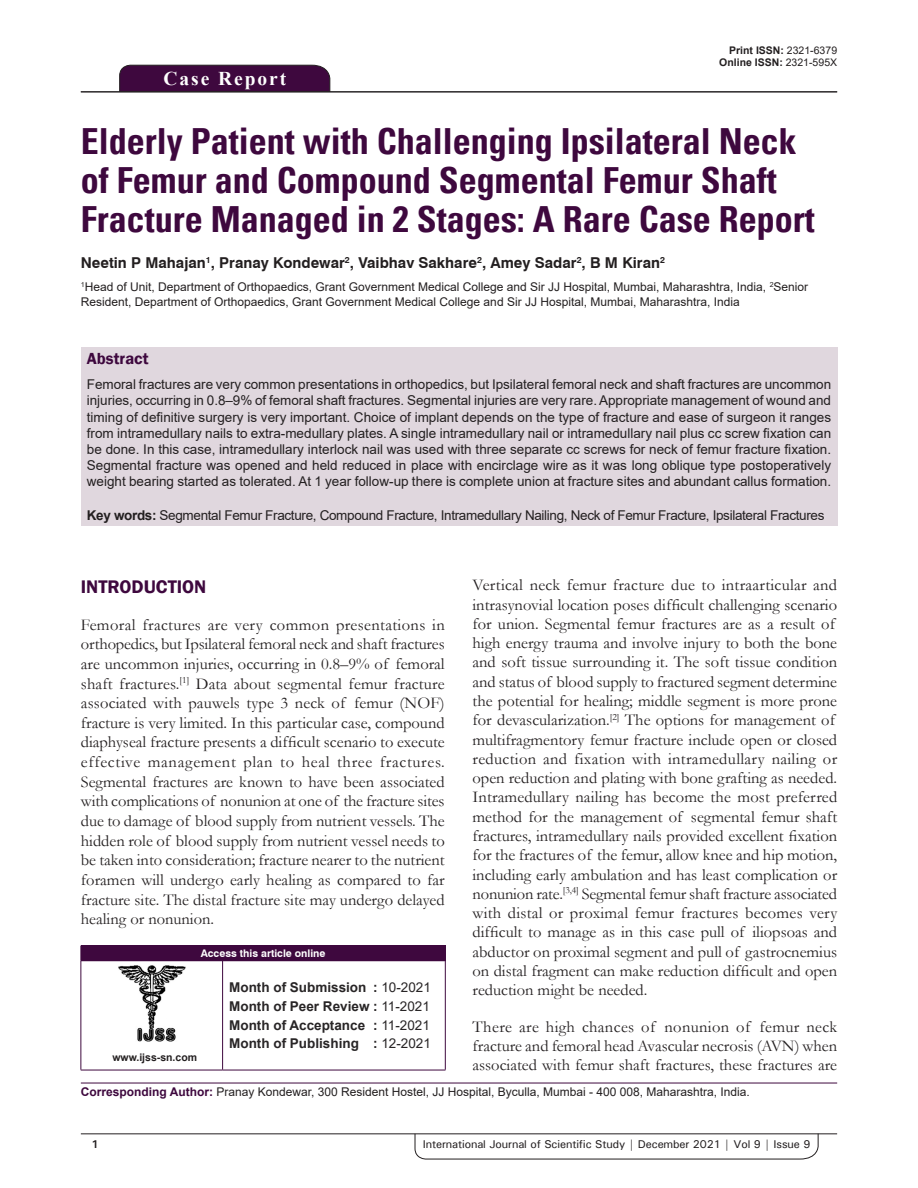
<style>
.page{position:relative;width:918px;height:1188px;background:#fff}
.page>*{position:absolute;margin:0;border:0;box-sizing:border-box;transform-origin:0 0}
.AT{font:700 condensed 36px/39px "Univers";color:#3e083e}
.AH{font:700 19.5px "Times New Roman";letter-spacing:.1em;color:#fff}
.t1{font:600 18.75px "Franklin Gothic";color:#3e083e}
.TX{font:16.5px/19.4px "Garamond";color:#231f20;text-align:justify}
.ABSH{font:600 16.5px "Franklin Gothic";color:#3e083e}
.AU{font:700 15px "Swiss 721 BT";color:#231f20}
.ABS{font:13.5px/16.2px "Arial";color:#231f20;text-align:justify}
.KWD{font:13.5px "Arial";letter-spacing:-.025em;color:#231f20}
.HIS{font:700 13.5px/18.8px "Arial";color:#282526;text-align:justify}
.AFF{font:12px/14.4px "Arial";color:#231f20}
.ADD{font:12px "Arial";color:#231f20}
.RF{font:500 11.25px "Univers";letter-spacing:-.01em;color:#231f20}
.t2{font:700 11.25px "Univers";color:#231f20}
.DOI{font:700 10.5px "Arial";color:#231f20}
.AAO{font:700 10.5px "Swiss 721 BT";color:#fff}
.Web{font:700 10.5px "Arial";color:#231f20}
.s1{font-weight:400}
.s2{font-weight:700}
.s3{font-weight:700;color:#3e083e}
</style>
<div class="page">
<svg style="left:415px;top:1133px;width:404px;height:26px"></svg>
<hr style="left:81px;top:1134px;width:756px;height:1px;background:#231f20">
<div style="left:119px;top:65px;width:211px;height:26px;background:#3e083e"></div>
<hr style="left:81px;top:91px;width:756px;height:1px;background:#231f20">
<div style="left:81px;top:347px;width:756px;height:179px;background:#e0d7de"></div>
<div style="left:81px;top:946px;width:364px;height:15px;background:#3e083e"></div>
<svg style="left:445px;top:946px;width:1px;height:14px"></svg>
<hr style="left:81px;top:961px;width:1px;height:109px;background:#3e083e">
<hr style="left:223px;top:960px;width:223px;height:1px;background:#3e083e">
<hr style="left:222px;top:961px;width:1px;height:109px;background:#3e083e">
<hr style="left:445px;top:961px;width:1px;height:109px;background:#3e083e">
<hr style="left:223px;top:1070px;width:223px;height:1px;background:#3e083e">
<hr style="left:81px;top:1070px;width:142px;height:1px;background:#3e083e">
<img style="left:118px;top:965px;width:68px;height:76px">
<hr style="left:81px;top:1083px;width:756px;height:1px;background:#3e083e">
<p class="AH" style="left:163px;top:64px;width:124px">Case Report</p>
<p class="DOI" style="left:729px;top:42px;width:109px">Print ISSN: <span class="s1">2321-6379</span></p>
<p class="DOI" style="left:719px;top:55px;width:119px">Online ISSN: <span class="s1">2321-595X</span></p>
<p class="AT" style="left:81px;top:122px;width:735px">Elderly Patient with Challenging Ipsilateral Neck of Femur and Compound Segmental Femur Shaft<br>Fracture Managed in 2 Stages: A Rare Case Report</p>
<p class="AU" style="left:81px;top:254px;width:586px">Neetin P Mahajan<sup>1</sup>, Pranay Kondewar<sup>2</sup>, Vaibhav Sakhare<sup>2</sup>, Amey Sadar<sup>2</sup>, B M Kiran<sup>2</sup></p>
<p class="AFF" style="left:81px;top:280px;width:729px"><sup>1</sup>Head of Unit, Department of Orthopaedics, Grant Government Medical College and Sir JJ Hospital, Mumbai, Maharashtra, India, <sup>2</sup>Senior<br>Resident, Department of Orthopaedics, Grant Government Medical College and Sir JJ Hospital, Mumbai, Maharashtra, India</p>
<p class="ABSH" style="left:87px;top:349px;width:63px">Abstract</p>
<p class="ABS" style="left:87px;top:376px;width:746px">Femoral fractures are very common presentations in orthopedics, but Ipsilateral femoral neck and shaft fractures are uncommon injuries, occurring in 0.8–9% of femoral shaft fractures. Segmental injuries are very rare. Appropriate management of wound and timing of definitive surgery is very important. Choice of implant depends on the type of fracture and ease of surgeon it ranges from intramedullary nails to extra-medullary plates. A single intramedullary nail or intramedullary nail plus cc screw fixation can be done. In this case, intramedullary interlock nail was used with three separate cc screws for neck of femur fracture fixation.<br>Segmental fracture was opened and held reduced in place with encirclage wire as it was long oblique type postoperatively weight bearing started as tolerated. At 1 year follow-up there is complete union at fracture sites and abundant callus formation.</p>
<p class="KWD" style="left:87px;top:505px;width:739px"><span class="s2">Key words:</span> Segmental Femur Fracture, Compound Fracture, Intramedullary Nailing, Neck of Femur Fracture, Ipsilateral Fractures</p>
<p class="TX" style="left:473px;top:575px;width:366px;text-align:left">Vertical neck femur fracture due to intraarticular and intrasynovial location poses difficult challenging scenario for union. Segmental femur fractures are as a result of high energy trauma and involve injury to both the bone and soft tissue surrounding it. The soft tissue condition and status of blood supply to fractured segment determine the potential for healing; middle segment is more prone for devascularization.<sup>[2]</sup> The options for management of multifragmentory femur fracture include open or closed reduction and fixation with intramedullary nailing or open reduction and plating with bone grafting as needed.<br>Intramedullary nailing has become the most preferred method for the management of segmental femur shaft fractures, intramedullary nails provided excellent fixation for the fractures of the femur, allow knee and hip motion, including early ambulation and has least complication or nonunion rate.<sup>[3,4]</sup> Segmental femur shaft fracture associated with distal or proximal femur fractures becomes very difficult to manage as in this case pull of iliopsoas and abductor on proximal segment and pull of gastrocnemius on distal fragment can make reduction difficult and open reduction might be needed.</p>
<p class="TX" style="left:473px;top:1017px;width:366px">There are high chances of nonunion of femur neck fracture and femoral head Avascular necrosis (AVN) when associated with femur shaft fractures, these fractures are</p>
<h1 class="t1" style="left:81px;top:575px;width:127px">INTRODUCTION</h1>
<p class="TX" style="left:81px;top:614px;width:365px">Femoral fractures are very common presentations in orthopedics, but Ipsilateral femoral neck and shaft fractures are uncommon injuries, occurring in 0.8–9% of femoral shaft fractures.<sup>[1]</sup> Data about segmental femur fracture associated with pauwels type 3 neck of femur (NOF) fracture is very limited. In this particular case, compound diaphyseal fracture presents a difficult scenario to execute effective management plan to heal three fractures.<br>Segmental fractures are known to have been associated with complications of nonunion at one of the fracture sites due to damage of blood supply from nutrient vessels. The hidden role of blood supply from nutrient vessel needs to be taken into consideration; fracture nearer to the nutrient foramen will undergo early healing as compared to far fracture site. The distal fracture site may undergo delayed healing or nonunion.</p>
<p class="AAO" style="left:201px;top:947px;width:126px">Access this article online</p>
<p class="HIS" style="left:229px;top:978px;width:203px">Month of Submission : <span class="s1">10-2021<br></span>Month of Peer Review : <span class="s1">11-2021<br></span>Month of Acceptance : <span class="s1">11-2021<br></span>Month of Publishing : <span class="s1">12-2021</span></p>
<p class="ADD" style="left:81px;top:1084px;width:671px"><span class="s3">Corresponding Author:</span> Pranay Kondewar, 300 Resident Hostel, JJ Hospital, Byculla, Mumbai - 400 008, Maharashtra, India.</p>
<p class="Web" style="left:112px;top:1050px;width:86px">www.ijss-sn.com</p>
<p class="t2" style="left:92px;top:1137px;width:9px">1</p>
<p class="RF" style="left:423px;top:1137px;width:389px">International Journal of Scientific Study | December 2021 | Vol 9 | Issue 9</p>
</div>
